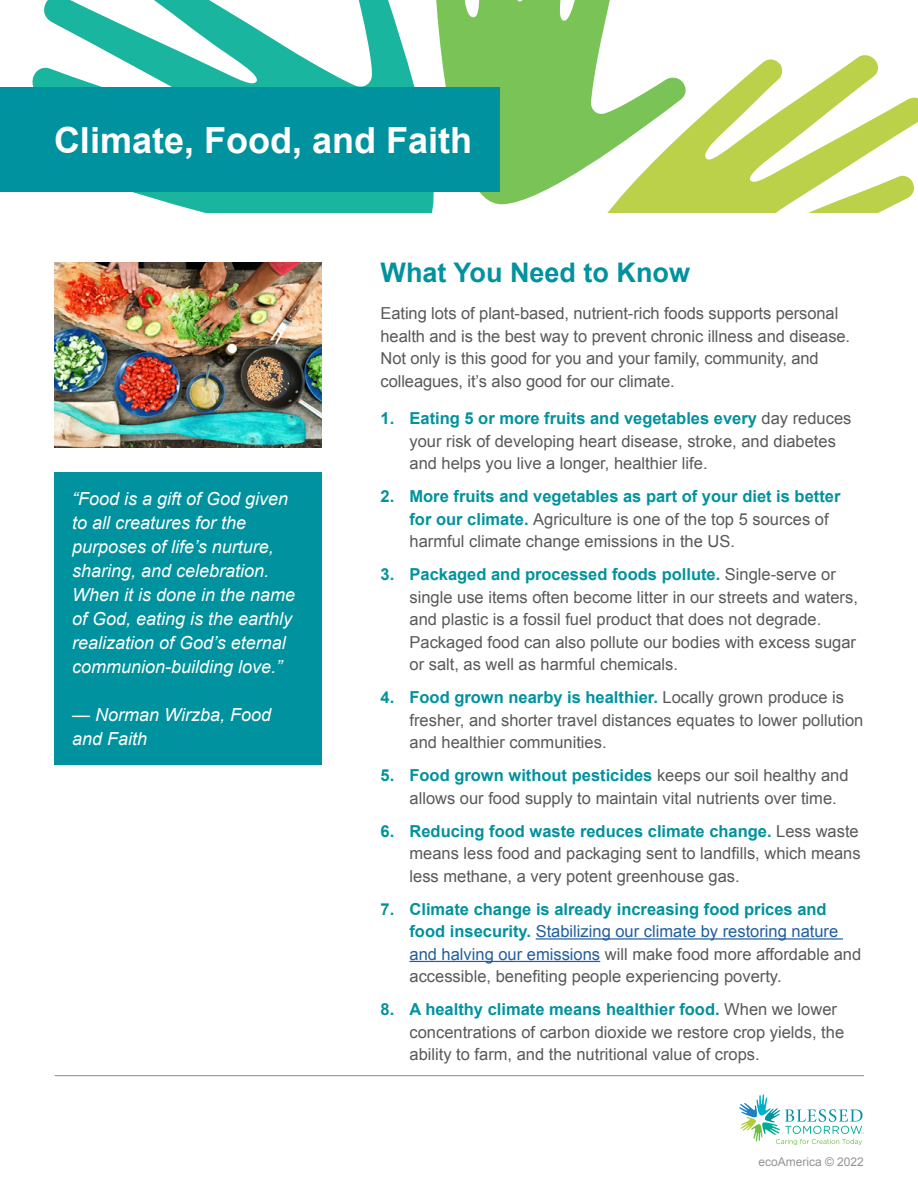
<style>
.page{position:relative;width:918px;height:1188px;background:#fff}
.page>*{position:absolute;margin:0;border:0;box-sizing:border-box;transform-origin:0 0}
.t1{font:700 36px "Arial";color:#fff}
.t2{font:700 27px "Arial";color:#00929e}
.t3{font:italic 18px/24px "Arial";color:#fff}
.t4{font:16.5px/22.5px "Arial";color:#58595b}
.t5{font:700 16.5px "Arial";color:#00929e}
.t6{font:12px "Arial";color:#939598}
.s1{font-weight:700;color:#00929e}
.s2{color:#215e9e}
</style>
<div class="page">
<svg style="left:608px;top:55px;width:310px;height:157px;fill:#bad149"></svg>
<svg style="left:444px;top:0;width:243px;height:206px;fill:#7ac457"></svg>
<svg style="left:31px;top:0;width:413px;height:212px"></svg>
<div style="left:0;top:88px;width:500px;height:104px;background:#00929e"></div>
<hr style="left:55px;top:1075px;width:809px;height:1px;background:#58595b">
<hr style="left:536px;top:938px;width:307px;height:2px;background:#215e9e">
<hr style="left:410px;top:961px;width:190px;height:1px;background:#215e9e">
<img style="left:54px;top:262px;width:268px;height:185px">
<div style="left:54px;top:473px;width:268px;height:292px;background:#00929e"></div>
<svg style="left:739px;top:1095px;width:125px;height:50px"></svg>
<h1 class="t1" style="left:54px;top:117px;width:420px">Climate, Food, and Faith</h1>
<p class="t3" style="left:72px;top:487px;width:225px">“Food is a gift of God given to all creatures for the purposes of life’s nurture, sharing, and celebration.<br>When it is done in the name of God, eating is the earthly realization of God’s eternal communion-building love.”</p>
<p class="t3" style="left:72px;top:703px;width:200px">— Norman Wirzba, Food and Faith</p>
<h2 class="t2" style="left:381px;top:254px;width:311px">What You Need to Know</h2>
<p class="t4" style="left:381px;top:302px;width:471px">Eating lots of plant-based, nutrient-rich foods supports personal health and is the best way to prevent chronic illness and disease.<br>Not only is this good for you and your family, community, and colleagues, it’s also good for our climate.</p>
<p class="t4" style="left:410px;top:407px;width:444px"><span class="s1">Eating 5 or more fruits and vegetables every</span> day reduces your risk of developing heart disease, stroke, and diabetes and helps you live a longer, healthier life.</p>
<p class="t4" style="left:410px;top:485px;width:432px"><span class="s1">More fruits and vegetables as part of your diet is better for our climate.</span> Agriculture is one of the top 5 sources of harmful climate change emissions in the US.</p>
<p class="t4" style="left:410px;top:563px;width:450px"><span class="s1">Packaged and processed foods pollute.</span> Single-serve or single use items often become litter in our streets and waters, and plastic is a fossil fuel product that does not degrade.<br>Packaged food can also pollute our bodies with excess sugar or salt, as well as harmful chemicals.</p>
<p class="t4" style="left:410px;top:686px;width:455px"><span class="s1">Food grown nearby is healthier.</span> Locally grown produce is fresher, and shorter travel distances equates to lower pollution and healthier communities.</p>
<p class="t4" style="left:410px;top:764px;width:441px"><span class="s1">Food grown without pesticides</span> keeps our soil healthy and allows our food supply to maintain vital nutrients over time.</p>
<p class="t4" style="left:410px;top:820px;width:453px;text-align:justify"><span class="s1">Reducing food waste reduces climate change.</span> Less waste means less food and packaging sent to landfills, which means less methane, a very potent greenhouse gas.</p>
<p class="t4" style="left:410px;top:898px;width:453px"><span class="s1">Climate change is already increasing food prices and food insecurity.</span> <span class="s2">Stabilizing our climate by restoring nature and halving our emissions</span> will make food more affordable and accessible, benefiting people experiencing poverty.</p>
<p class="t4" style="left:410px;top:998px;width:436px"><span class="s1">A healthy climate means healthier food.</span> When we lower concentrations of carbon dioxide we restore crop yields, the ability to farm, and the nutritional value of crops.</p>
<p class="t5" style="left:381px;top:408px;width:15px">1.</p>
<p class="t5" style="left:381px;top:486px;width:15px">2.</p>
<p class="t5" style="left:381px;top:564px;width:15px">3.</p>
<p class="t5" style="left:381px;top:687px;width:15px">4.</p>
<p class="t5" style="left:381px;top:765px;width:15px">5.</p>
<p class="t5" style="left:381px;top:820px;width:15px">6.</p>
<p class="t5" style="left:381px;top:898px;width:15px">7.</p>
<p class="t5" style="left:381px;top:999px;width:15px">8.</p>
<p class="t6" style="left:758px;top:1154px;width:107px">ecoAmerica © 2022</p>
</div>
